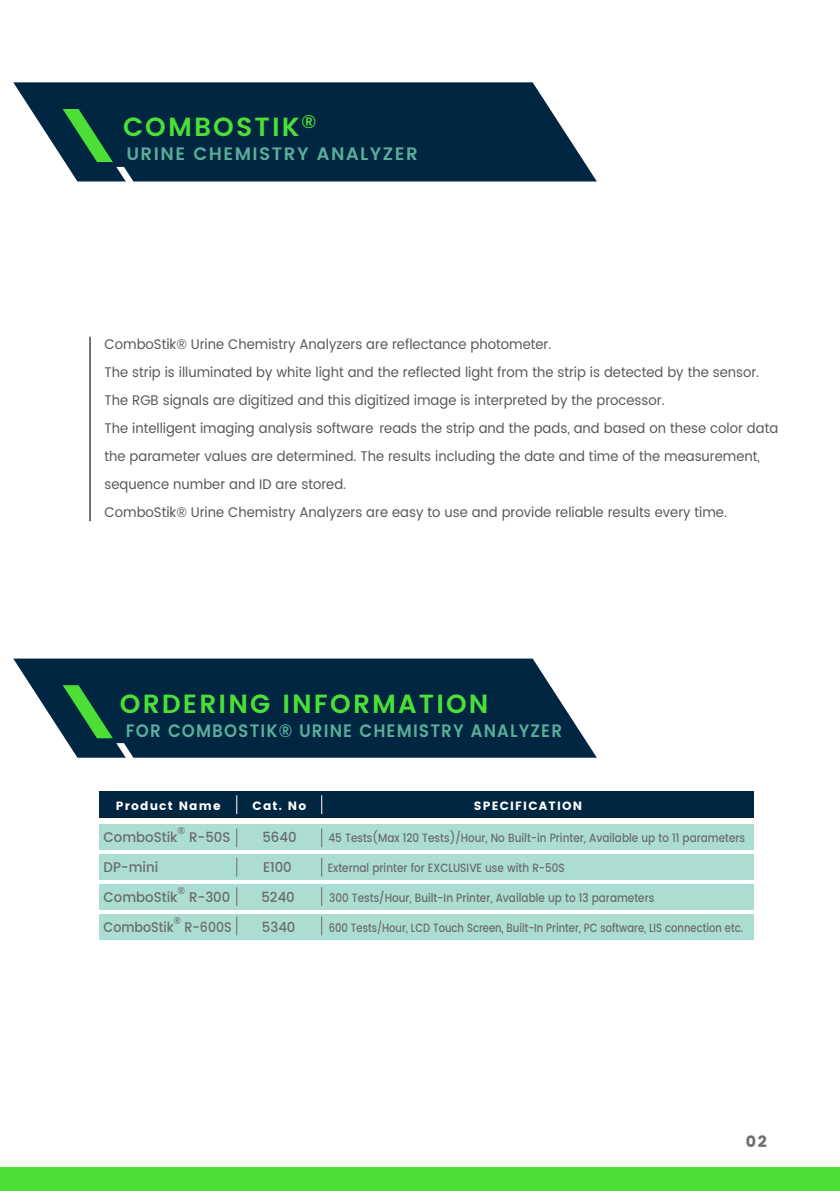
<style>
.page{position:relative;width:840px;height:1191px;background:#fff}
.page>*{position:absolute;margin:0;border:0;box-sizing:border-box;transform-origin:0 0}
.t1{font:600 26.2px "Poppins";letter-spacing:.08em;color:#4ce036}
.t2{font:600 18px "Poppins";letter-spacing:.065em;color:#5bad99;scale:.92 1}
.t3{font:600 18px "Poppins";letter-spacing:.065em;color:#5bad99}
.t4{font:700 16px "Poppins";color:#717071}
.t5{font:14px/28px "Poppins";color:#58585c;scale:.94 1}
.t6{font:500 14px "Poppins";color:#696b71;scale:.95 1}
.t7{font:500 14px "Poppins";color:#696b71;scale:.9 1}
.t8{font:500 12px "Poppins";color:#696b71;scale:.87 1}
.t9{font:500 12px "Poppins";color:#696b71;scale:.83 1}
.t10{font:700 12px "Poppins";letter-spacing:.1em;color:#fff}
.t11{font:500 10px "Poppins";color:#696b71;scale:.95 1}
.t12{font:500 10px "Poppins";color:#696b71;scale:.9 1}
</style>
<div class="page">
<svg style="left:13px;top:82px;width:583px;height:99px;background:#1f4058"></svg>
<div style="left:1px;top:1167px;width:838px;height:24px;background:#4ce036"></div>
<hr style="left:89px;top:337px;width:2px;height:184px;background:#1b1b19">
<svg style="left:63px;top:109px;width:77px;height:73px;background:#194d4a"></svg>
<svg style="left:13px;top:658px;width:583px;height:99px;background:#1f4059"></svg>
<svg style="left:63px;top:685px;width:77px;height:73px;background:#184d4a"></svg>
<div style="left:99px;top:791px;width:654px;height:27px;background:#002642"></div>
<div style="left:99px;top:824px;width:654px;height:26px;background:#acddd3"></div>
<div style="left:99px;top:854px;width:654px;height:26px;background:#acddd3"></div>
<div style="left:99px;top:884px;width:654px;height:26px;background:#acddd3"></div>
<div style="left:99px;top:914px;width:654px;height:25px;background:#acddd3"></div>
<svg style="left:236px;top:795px;width:1px;height:19px"></svg>
<svg style="left:321px;top:795px;width:1px;height:19px"></svg>
<svg style="left:236px;top:828px;width:1px;height:19px"></svg>
<svg style="left:321px;top:828px;width:1px;height:19px"></svg>
<svg style="left:236px;top:858px;width:1px;height:18px"></svg>
<svg style="left:321px;top:858px;width:1px;height:18px"></svg>
<svg style="left:236px;top:887px;width:1px;height:19px"></svg>
<svg style="left:321px;top:887px;width:1px;height:19px"></svg>
<svg style="left:236px;top:916px;width:1px;height:19px"></svg>
<svg style="left:321px;top:916px;width:1px;height:19px"></svg>
<h1 class="t1" style="left:123px;top:108px;width:194px">COMBOSTIK<sup>®</sup></h1>
<p class="t3" style="left:126px;top:140px;width:293px">URINE CHEMISTRY ANALYZER</p>
<p class="t5" style="left:104px;top:330px;width:717px">ComboStik® Urine Chemistry Analyzers are reflectance photometer.<br>The strip is illuminated by white light and the reflected light from the strip is detected by the sensor.<br>The RGB signals are digitized and this digitized image is interpreted by the processor.<br>The intelligent imaging analysis software reads the strip and the pads, and based on these color data the parameter values are determined. The results including the date and time of the measurement, sequence number and ID are stored.<br>ComboStik® Urine Chemistry Analyzers are easy to use and provide reliable results every time.</p>
<h1 class="t1" style="left:120px;top:684px;width:370px">ORDERING INFORMATION</h1>
<p class="t2" style="left:126px;top:717px;width:475px">FOR COMBOSTIK® URINE CHEMISTRY ANALYZER</p>
<p class="t10" style="left:116px;top:798px;width:106px">Product Name</p>
<p class="t10" style="left:252px;top:798px;width:55px">Cat. No</p>
<p class="t10" style="left:473px;top:798px;width:110px">SPECIFICATION</p>
<p class="t6" style="left:103px;top:827px;width:79px">ComboStik</p>
<p class="t11" style="left:177px;top:823px;width:9px">®</p>
<p class="t6" style="left:189px;top:827px;width:45px">R-50S</p>
<p class="t6" style="left:262px;top:827px;width:37px">5640</p>
<p class="t8" style="left:328px;top:829px;width:480px">45 Tests(Max 120 Tests)/Hour, No Built-in Printer, Available up to 11 parameters</p>
<p class="t6" style="left:103px;top:857px;width:59px">DP-mini</p>
<p class="t6" style="left:263px;top:857px;width:32px">E100</p>
<p class="t8" style="left:327px;top:859px;width:274px">External printer for EXCLUSIVE use with R-50S</p>
<p class="t6" style="left:103px;top:887px;width:79px">ComboStik</p>
<p class="t11" style="left:177px;top:883px;width:9px">®</p>
<p class="t6" style="left:189px;top:887px;width:45px">R-300</p>
<p class="t6" style="left:261px;top:887px;width:37px">5240</p>
<p class="t8" style="left:329px;top:889px;width:375px">300 Tests/Hour, Built-In Printer, Available up to 13 parameters</p>
<p class="t12" style="left:174px;top:913px;width:9px">®</p>
<p class="t7" style="left:184px;top:917px;width:54px">R-600S</p>
<p class="t6" style="left:262px;top:917px;width:37px">5340</p>
<p class="t9" style="left:328px;top:919px;width:500px">600 Tests/Hour, LCD Touch Screen, Built-In Printer, PC software, LIS connection etc.</p>
<p class="t7" style="left:103px;top:917px;width:79px">ComboStik</p>
<p class="t4" style="left:745px;top:1132px;width:22px">02</p>
</div>
